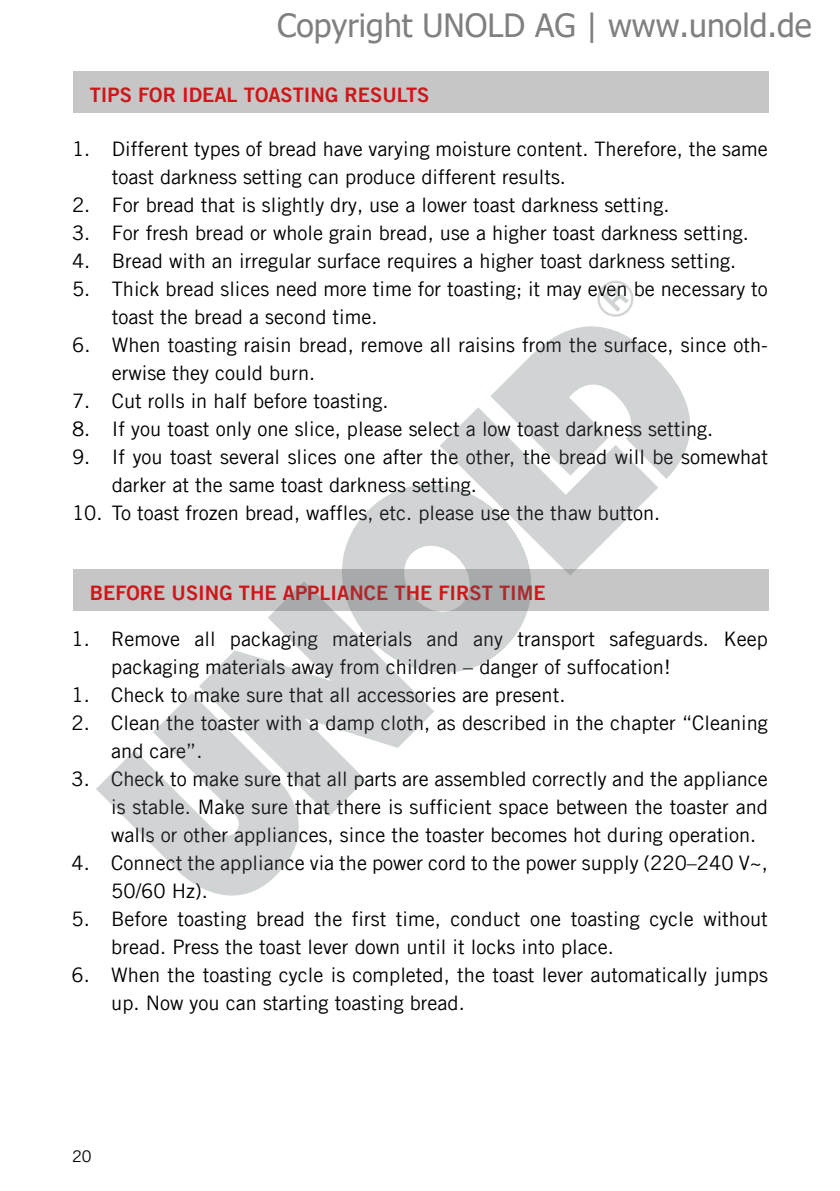
<style>
.page{position:relative;width:840px;height:1191px;background:#fff}
.page>*{position:absolute;margin:0;border:0;box-sizing:border-box;transform-origin:0 0}
.t1{font:32px "Tahoma";color:#808080}
.t2{font:20px/28px "Trade Gothic LT Com";color:#000}
.t3{font:20px "Trade Gothic LT Com Bd 2";color:#cd171a}
.t4{font:16px "Trade Gothic LT Com";color:#000}
</style>
<div class="page">
<div style="left:73px;top:71px;width:695px;height:42px;background:#c6c6c6"></div>
<div style="left:73px;top:569px;width:695px;height:42px;background:#c6c6c6"></div>
<svg style="left:530px;top:326px;width:161px;height:153px;fill:#d0d4d5"></svg>
<svg style="left:440px;top:357px;width:218px;height:218px;fill:#d0d4d5"></svg>
<svg style="left:342px;top:447px;width:226px;height:226px;fill:#d0d4d5"></svg>
<svg style="left:199px;top:581px;width:235px;height:235px;fill:#d0d4d5"></svg>
<svg style="left:96px;top:690px;width:231px;height:206px;fill:#d0d4d5"></svg>
<svg style="left:597px;top:280px;width:37px;height:37px"></svg>
<h1 class="t1" style="left:277px;top:4px;width:535px">Copyright UNOLD AG | www.unold.de</h1>
<p class="t3" style="left:90px;top:82px;width:341px">TIPS FOR IDEAL TOASTING RESULTS</p>
<p class="t2" style="left:112px;top:135px;width:657px;text-indent:-40px">1. Different types of bread have varying moisture content. Therefore, the same toast darkness setting can produce different results.</p>
<p class="t2" style="left:72px;top:191px;width:598px">2. For bread that is slightly dry, use a lower toast darkness setting.</p>
<p class="t2" style="left:72px;top:219px;width:678px">3. For fresh bread or whole grain bread, use a higher toast darkness setting.</p>
<p class="t2" style="left:72px;top:247px;width:665px">4. Bread with an irregular surface requires a higher toast darkness setting.</p>
<p class="t2" style="left:112px;top:275px;width:657px;text-indent:-40px">5. Thick bread slices need more time for toasting; it may even be necessary to toast the bread a second time.</p>
<p class="t2" style="left:112px;top:331px;width:657px;text-indent:-40px">6. When toasting raisin bread, remove all raisins from the surface, since oth&shy;erwise they could burn.</p>
<p class="t2" style="left:72px;top:387px;width:318px">7. Cut rolls in half before toasting.</p>
<p class="t2" style="left:72px;top:415px;width:642px">8. If you toast only one slice, please select a low toast darkness setting.</p>
<p class="t2" style="left:112px;top:443px;width:657px;text-indent:-40px">9. If you toast several slices one after the other, the bread will be somewhat darker at the same toast darkness setting.</p>
<p class="t2" style="left:72px;top:499px;width:589px">10. To toast frozen bread, waffles, etc. please use the thaw button.</p>
<p class="t3" style="left:90px;top:580px;width:457px">BEFORE USING THE APPLIANCE THE FIRST TIME</p>
<p class="t2" style="left:111px;top:625px;width:657px;text-indent:-40px">1. Remove all packaging materials and any transport safeguards. Keep packaging materials away from children – danger of suffocation!</p>
<p class="t2" style="left:71px;top:681px;width:495px">1. Check to make sure that all accessories are present.</p>
<p class="t2" style="left:111px;top:709px;width:657px;text-indent:-40px">2. Clean the toaster with a damp cloth, as described in the chapter “Cleaning and care”.</p>
<p class="t2" style="left:111px;top:765px;width:658px;text-align:justify;text-indent:-40px">3. Check to make sure that all parts are assembled correctly and the appliance is stable. Make sure that there is sufficient space between the toaster and walls or other appliances, since the toaster becomes hot during operation.</p>
<p class="t2" style="left:111px;top:849px;width:657px;text-indent:-40px">4. Connect the appliance via the power cord to the power supply (220–240 V~,<br>50/60 Hz).</p>
<p class="t2" style="left:111px;top:905px;width:657px;text-indent:-40px">5. Before toasting bread the first time, conduct one toasting cycle without bread. Press the toast lever down until it locks into place.</p>
<p class="t2" style="left:111px;top:961px;width:657px;text-indent:-40px">6. When the toasting cycle is completed, the toast lever automatically jumps up. Now you can starting toasting bread.</p>
<p class="t4" style="left:72px;top:1147px;width:21px">20</p>
</div>
